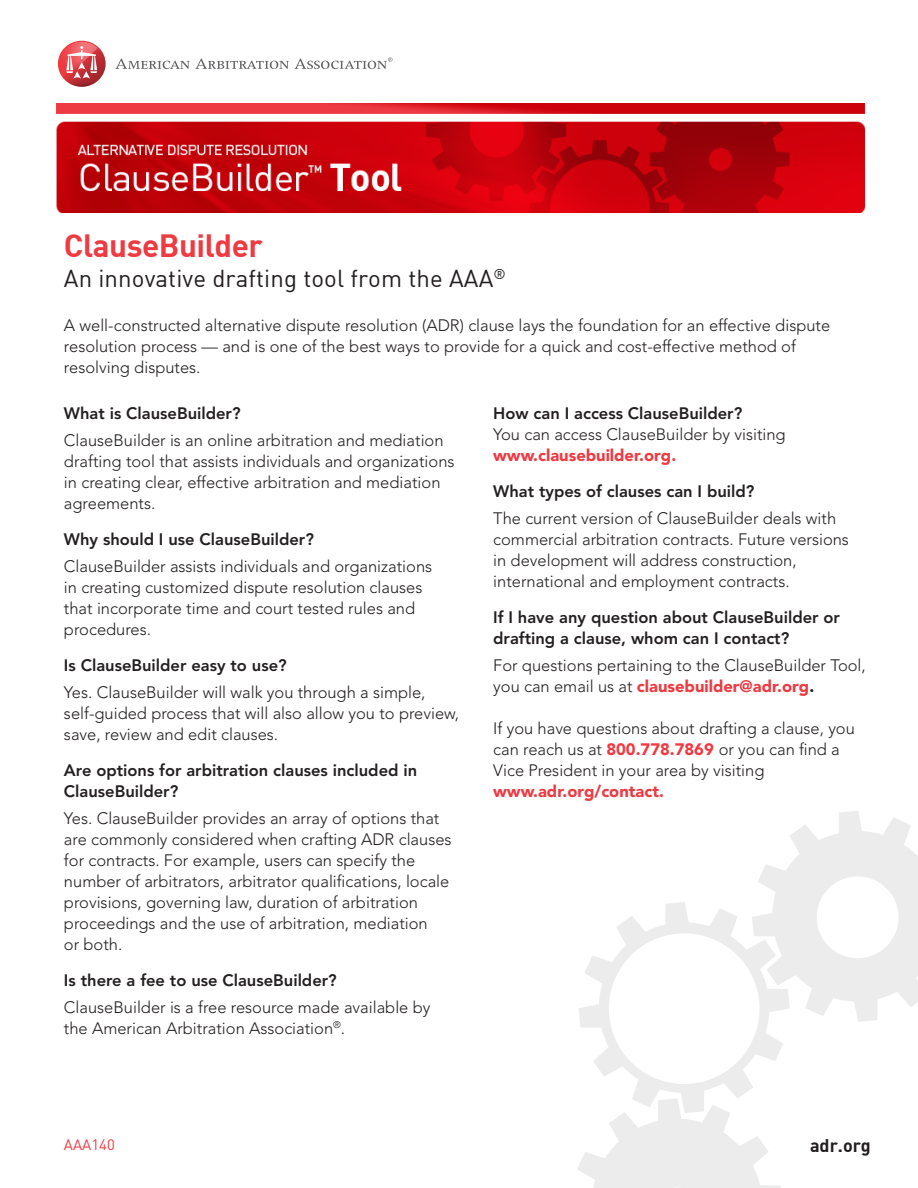
<style>
.page{position:relative;width:918px;height:1188px;background:#fff}
.page>*{position:absolute;margin:0;border:0;box-sizing:border-box;transform-origin:0 0}
.t1{font:31.5px "DIN Bold";letter-spacing:-.015em;color:#ee3a41}
.t2{font:24px "DIN";letter-spacing:.005em;color:#231f20}
.t3{font:18px "DIN Bold";color:#231f20}
.t4{font:300 16.5px/21px "Avenir LT Std";color:#231f20}
.t5{font:800 16.5px/21px "Avenir LT Std";color:#231f20}
.t6{font:900 16.5px "Avenir LT Std";color:#ee3a41}
.t7{font:15px "DIN";color:#ee3a41}
.s1{font-weight:300;color:#231f20}
.s2{color:#231f20}
.s3{font-weight:900;color:#ee3a41}
</style>
<div class="page">
<img style="left:57px;top:104px;width:807px;height:109px">
<svg style="left:579px;top:902px;width:204px;height:196px"></svg>
<svg style="left:577px;top:1098px;width:204px;height:90px"></svg>
<svg style="left:752px;top:811px;width:166px;height:211px"></svg>
<svg style="left:115px;top:59px;width:174px;height:10px"></svg>
<svg style="left:295px;top:57px;width:98px;height:12px"></svg>
<svg style="left:57px;top:41px;width:49px;height:46px"></svg>
<p class="t1" style="left:64px;top:225px;width:200px">ClauseBuilder</p>
<p class="t2" style="left:64px;top:264px;width:443px">An innovative drafting tool from the AAA<sup>®</sup></p>
<p class="t4" style="left:64px;top:314px;width:768px">A well-constructed alternative dispute resolution (ADR) clause lays the foundation for an effective dispute resolution process — and is one of the best ways to provide for a quick and cost-effective method of</p>
<p class="t4" style="left:64px;top:356px;width:138px">resolving disputes.</p>
<p class="t5" style="left:64px;top:402px;width:178px">What is ClauseBuilder?</p>
<p class="t4" style="left:64px;top:429px;width:392px">ClauseBuilder is an online arbitration and mediation drafting tool that assists individuals and organizations in creating clear, effective arbitration and mediation agreements.</p>
<p class="t5" style="left:64px;top:528px;width:251px">Why should I use ClauseBuilder?</p>
<p class="t4" style="left:64px;top:555px;width:370px">ClauseBuilder assists individuals and organizations in creating customized dispute resolution clauses that incorporate time and court tested rules and procedures.</p>
<p class="t5" style="left:64px;top:654px;width:224px">Is ClauseBuilder easy to use?</p>
<p class="t4" style="left:64px;top:681px;width:397px">Yes. ClauseBuilder will walk you through a simple, self-guided process that will also allow you to preview, save, review and edit clauses.</p>
<p class="t5" style="left:64px;top:759px;width:355px">Are options for arbitration clauses included in<br>ClauseBuilder?</p>
<p class="t4" style="left:64px;top:807px;width:389px">Yes. ClauseBuilder provides an array of options that are commonly considered when crafting ADR clauses</p>
<p class="t4" style="left:64px;top:849px;width:387px">for contracts. For example, users can specify the number of arbitrators, arbitrator qualifications, locale provisions, governing law, duration of arbitration proceedings and the use of arbitration, mediation</p>
<p class="t4" style="left:64px;top:933px;width:60px">or both.</p>
<p class="t5" style="left:64px;top:969px;width:274px">Is there a fee to use ClauseBuilder?</p>
<p class="t4" style="left:64px;top:996px;width:368px">ClauseBuilder is a free resource made available by</p>
<p class="t4" style="left:64px;top:1017px;width:283px">the American Arbitration Association<sup>®</sup>.</p>
<p class="t5" style="left:493px;top:402px;width:251px">How can I access ClauseBuilder?</p>
<p class="t4" style="left:493px;top:423px;width:294px">You can access ClauseBuilder by visiting</p>
<p class="t6" style="left:493px;top:445px;width:185px">www.clausebuilder.org.</p>
<p class="t5" style="left:493px;top:480px;width:263px">What types of clauses can I build?</p>
<p class="t4" style="left:493px;top:507px;width:357px">The current version of ClauseBuilder deals with commercial arbitration contracts. Future versions</p>
<p class="t4" style="left:493px;top:549px;width:305px">in development will address construction,</p>
<p class="t4" style="left:493px;top:570px;width:298px">international and employment contracts.</p>
<p class="t5" style="left:493px;top:606px;width:348px">If I have any question about ClauseBuilder or drafting a clause, whom can I contact?</p>
<p class="t4" style="left:493px;top:654px;width:374px">For questions pertaining to the ClauseBuilder Tool,</p>
<p class="t6" style="left:493px;top:676px;width:323px"><span class="s1">you can email us at</span> clausebuilder@adr.org<span class="s2">.</span></p>
<p class="t4" style="left:493px;top:717px;width:363px">If you have questions about drafting a clause, you</p>
<p class="t4" style="left:493px;top:738px;width:348px">can reach us at <span class="s3">800.778.7869</span> or you can find a</p>
<p class="t4" style="left:493px;top:759px;width:273px">Vice President in your area by visiting</p>
<p class="t6" style="left:493px;top:781px;width:172px">www.adr.org/contact.</p>
<p class="t7" style="left:64px;top:1135px;width:52px">AAA140</p>
<p class="t3" style="left:810px;top:1134px;width:62px">adr.org</p>
</div>
